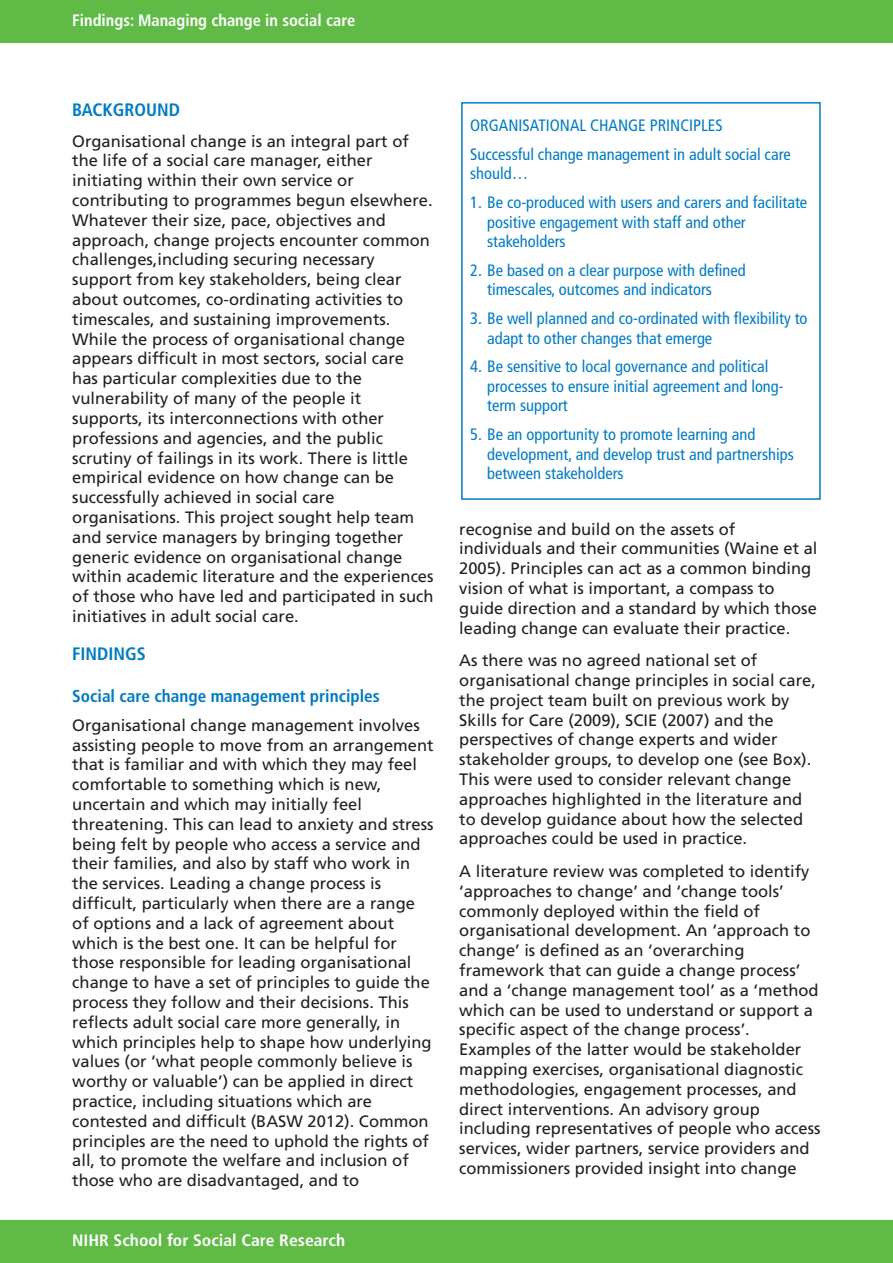
<style>
.page{position:relative;width:893px;height:1263px;background:#fff}
.page>*{position:absolute;margin:0;border:0;box-sizing:border-box;transform-origin:0 0}
.t1{font:700 condensed 18px "Frutiger";color:#007bc3}
.t2{font:700 condensed 17.25px "Frutiger";color:#007bc3}
.t3{font:16.5px/19.8px "Frutiger";color:#231f20}
.t4{font:condensed 16.5px/19.8px "Frutiger";color:#007bc3}
.t5{font:700 condensed 16.5px "Frutiger";color:#fff}
.t6{font:700 condensed 16.5px "Frutiger";color:#fff;scale:1.07 1}
</style>
<div class="page">
<div style="left:0;top:1220px;width:893px;height:43px;background:#60bb46"></div>
<div style="left:0;top:0;width:893px;height:43px;background:#60bb46"></div>
<div style="left:461px;top:102px;width:360px;height:398px;border:2px solid #007bc3"></div>
<p class="t5" style="left:72px;top:13px;width:284px">Findings: Managing change in social care</p>
<p class="t1" style="left:72px;top:102px;width:109px">BACKGROUND</p>
<p class="t3" style="left:72px;top:132px;width:363px">Organisational change is an integral part of the life of a social care manager, either initiating within their own service or contributing to programmes begun elsewhere.<br>Whatever their size, pace, objectives and approach, change projects encounter common challenges,including securing necessary support from key stakeholders, being clear about outcomes, co-ordinating activities to timescales, and sustaining improvements.<br>While the process of organisational change appears difficult in most sectors, social care has particular complexities due to the vulnerability of many of the people it supports, its interconnections with other professions and agencies, and the public scrutiny of failings in its work. There is little empirical evidence on how change can be successfully achieved in social care organisations. This project sought help team and service managers by bringing together generic evidence on organisational change within academic literature and the experiences of those who have led and participated in such initiatives in adult social care.</p>
<p class="t1" style="left:72px;top:646px;width:75px">FINDINGS</p>
<p class="t2" style="left:72px;top:689px;width:309px">Social care change management principles</p>
<p class="t3" style="left:72px;top:716px;width:363px">Organisational change management involves assisting people to move from an arrangement that is familiar and with which they may feel comfortable to something which is new, uncertain and which may initially feel threatening. This can lead to anxiety and stress being felt by people who access a service and their families, and also by staff who work in the services. Leading a change process is difficult, particularly when there are a range of options and a lack of agreement about which is the best one. It can be helpful for those responsible for leading organisational change to have a set of principles to guide the process they follow and their decisions. This reflects adult social care more generally, in which principles help to shape how underlying values (or ‘what people commonly believe is worthy or valuable’) can be applied in direct practice, including situations which are contested and difficult (BASW 2012). Common principles are the need to uphold the rights of all, to promote the welfare and inclusion of those who are disadvantaged, and to</p>
<p class="t6" style="left:72px;top:1234px;width:257px">NIHR School for Social Care Research</p>
<p class="t4" style="left:470px;top:113px;width:322px;line-height:28.3px">ORGANISATIONAL CHANGE PRINCIPLES<br>Successful change management in adult social care</p>
<p class="t4" style="left:470px;top:165px;width:60px">should…</p>
<p class="t4" style="left:487px;top:193px;width:322px;text-indent:-17px">1. Be co-produced with users and carers and facilitate positive engagement with staff and other stakeholders</p>
<p class="t4" style="left:487px;top:261px;width:260px;text-indent:-17px">2. Be based on a clear purpose with defined timescales, outcomes and indicators</p>
<p class="t4" style="left:487px;top:309px;width:322px;text-indent:-17px">3. Be well planned and co-ordinated with flexibility to adapt to other changes that emerge</p>
<p class="t4" style="left:487px;top:357px;width:298px;text-indent:-17px">4. Be sensitive to local governance and political processes to ensure initial agreement and long&shy;term support</p>
<p class="t4" style="left:487px;top:425px;width:308px;text-indent:-17px">5. Be an opportunity to promote learning and development, and develop trust and partnerships between stakeholders</p>
<p class="t3" style="left:459px;top:520px;width:360px">recognise and build on the assets of individuals and their communities (Waine et al 2005). Principles can act as a common binding vision of what is important, a compass to guide direction and a standard by which those leading change can evaluate their practice.</p>
<p class="t3" style="left:459px;top:652px;width:358px">As there was no agreed national set of organisational change principles in social care, the project team built on previous work by Skills for Care (2009), SCIE (2007) and the perspectives of change experts and wider stakeholder groups, to develop one (see Box).<br>This were used to consider relevant change approaches highlighted in the literature and to develop guidance about how the selected approaches could be used in practice.</p>
<p class="t3" style="left:459px;top:863px;width:363px">A literature review was completed to identify ‘approaches to change’ and ‘change tools’ commonly deployed within the field of organisational development. An ‘approach to change’ is defined as an ‘overarching framework that can guide a change process’ and a ‘change management tool’ as a ‘method which can be used to understand or support a specific aspect of the change process’.<br>Examples of the latter would be stakeholder mapping exercises, organisational diagnostic methodologies, engagement processes, and direct interventions. An advisory group including representatives of people who access services, wider partners, service providers and commissioners provided insight into change</p>
</div>
